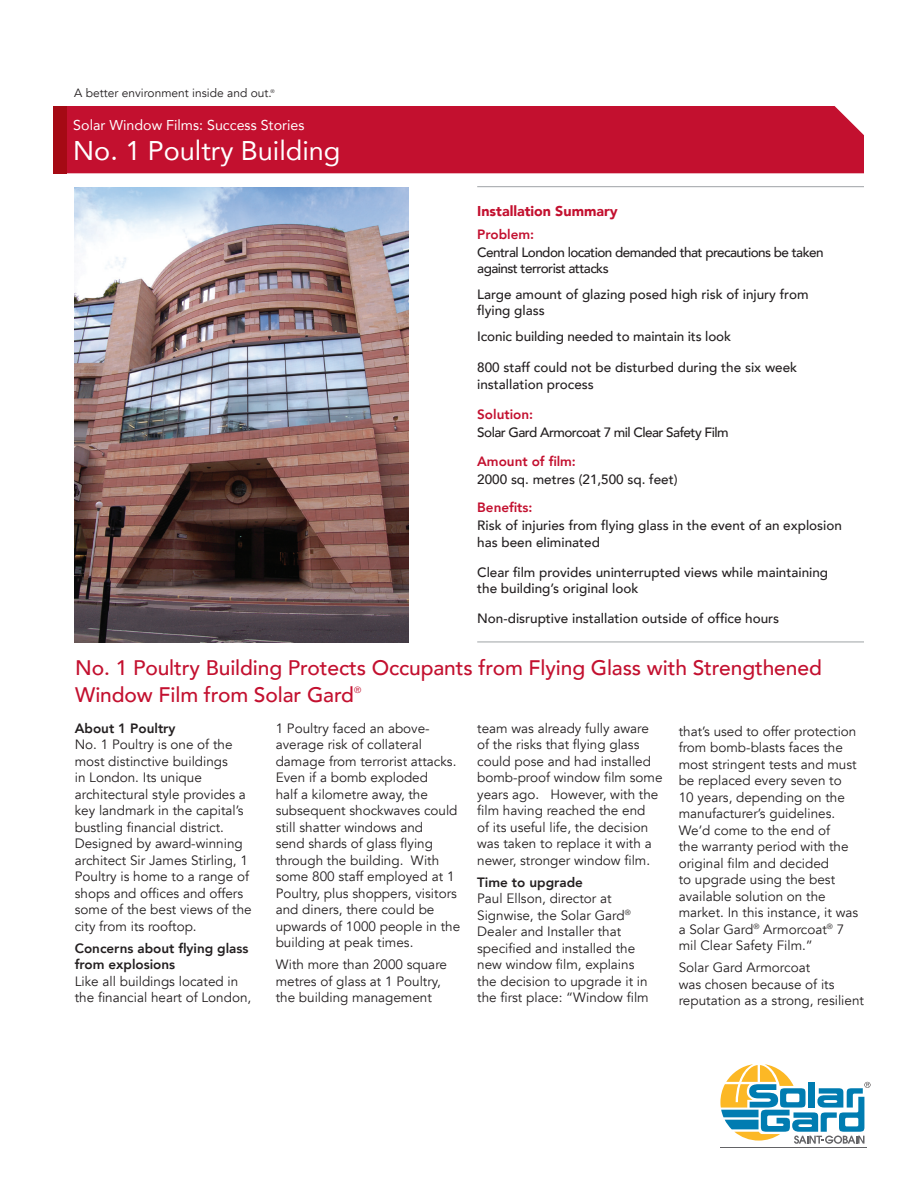
<style>
.page{position:relative;width:918px;height:1188px;background:#fff}
.page>*{position:absolute;margin:0;border:0;box-sizing:border-box;transform-origin:0 0}
.Title_Headline{font:27px "Avenir LT Com";color:#fff}
.quote{font:500 21px/27px "Avenir LT Com";letter-spacing:-.005em;color:#c3102f}
.Title_Headline-2{font:14.25px "Avenir LT Com";color:#fff}
.installation_head{font:900 14.25px "Avenir LT Com";color:#c3102f}
.text{font:13.5px/16.5px "Avenir LT Com";color:#231f20}
.installation{font:500 13.5px/16.5px "Avenir LT Com";color:#231f20}
.installation-2{font:500 13.5px/16.5px "Avenir LT Com";letter-spacing:-.04em;color:#231f20}
.installation_subhead{font:800 13.5px "Avenir LT Com";color:#c3102f}
.installation_last{font:500 13.5px "Avenir LT Com";letter-spacing:-.04em;color:#231f20}
.installation_last-2{font:500 13.5px "Avenir LT Com";color:#231f20}
.t1{font:12px "Avenir LT Com";color:#231f20}
.quote-2{font:9px "Avenir LT Com";color:#c3102f}
.t2{font:5.25px "Avenir LT Com";color:#231f20}
.s1{font-weight:800}
</style>
<div class="page">
<hr style="left:477px;top:642px;width:387px;height:1px;background:#9fa3a6">
<hr style="left:477px;top:186px;width:387px;height:1px;background:#9fa3a6">
<div style="left:67px;top:106px;width:797px;height:67px;background:#c3102f"></div>
<div style="left:53px;top:106px;width:14px;height:67px;background:#a50a14"></div>
<img style="left:74px;top:187px;width:335px;height:455px">
<svg style="left:720px;top:1064px;width:150px;height:80px"></svg>
<hr style="left:720px;top:1147px;width:146px;height:1px;background:#636366">
<p class="t1" style="left:74px;top:86px;width:199px">A better environment inside and out.</p>
<p class="t2" style="left:271px;top:88px;width:6px">®</p>
<p class="Title_Headline-2" style="left:73px;top:116px;width:233px">Solar Window Films: Success Stories</p>
<p class="Title_Headline" style="left:73px;top:134px;width:269px">No. 1 Poultry Building</p>
<p class="installation_head" style="left:477px;top:202px;width:142px">Installation Summary</p>
<p class="installation_subhead" style="left:477px;top:226px;width:58px">Problem:</p>
<p class="installation-2" style="left:477px;top:244px;width:348px">Central London location demanded that precautions be taken against terrorist attacks</p>
<p class="installation" style="left:477px;top:286px;width:333px">Large amount of glazing posed high risk of injury from flying glass</p>
<p class="installation" style="left:477px;top:328px;width:255px">Iconic building needed to maintain its look</p>
<p class="installation" style="left:477px;top:360px;width:322px">800 staff could not be disturbed during the six week installation process</p>
<p class="installation_subhead" style="left:477px;top:406px;width:57px">Solution:</p>
<p class="installation_last" style="left:477px;top:424px;width:253px">Solar Gard Armorcoat 7 mil Clear Safety Film</p>
<p class="installation_subhead" style="left:477px;top:453px;width:100px">Amount of film:</p>
<p class="installation_last-2" style="left:477px;top:471px;width:202px">2000 sq. metres (21,500 sq. feet)</p>
<p class="installation_subhead" style="left:477px;top:499px;width:57px">Benefits:</p>
<p class="installation" style="left:477px;top:517px;width:366px">Risk of injuries from flying glass in the event of an explosion has been eliminated</p>
<p class="installation" style="left:477px;top:564px;width:352px">Clear film provides uninterrupted views while maintaining the building’s original look</p>
<p class="installation" style="left:477px;top:610px;width:304px">Non-disruptive installation outside of office hours</p>
<p class="quote" style="left:75px;top:655px;width:748px">No. 1 Poultry Building Protects Occupants from Flying Glass with Strengthened<br>Window Film from Solar Gard</p>
<p class="quote-2" style="left:354px;top:685px;width:9px">®</p>
<p class="text" style="left:75px;top:720px;width:179px"><span class="s1">About 1 Poultry<br></span>No. 1 Poultry is one of the most distinctive buildings<br>in London. Its unique architectural style provides a key landmark in the capital’s bustling financial district.<br>Designed by award-winning architect Sir James Stirling, 1<br>Poultry is home to a range of shops and offices and offers some of the best views of the city from its rooftop.</p>
<p class="text" style="left:75px;top:940px;width:178px"><span class="s1">Concerns about flying glass from explosions<br></span>Like all buildings located in the financial heart of London,</p>
<p class="text" style="left:276px;top:720px;width:186px">1 Poultry faced an above&shy;average risk of collateral damage from terrorist attacks.<br>Even if a bomb exploded<br>half a kilometre away, the subsequent shockwaves could still shatter windows and<br>send shards of glass flying through the building. With some 800 staff employed at 1<br>Poultry, plus shoppers, visitors and diners, there could be upwards of 1000 people in the building at peak times.</p>
<p class="text" style="left:276px;top:957px;width:173px">With more than 2000 square metres of glass at 1 Poultry, the building management</p>
<p class="text" style="left:477px;top:720px;width:187px">team was already fully aware of the risks that flying glass could pose and had installed bomb-proof window film some years ago. However, with the film having reached the end<br>of its useful life, the decision was taken to replace it with a newer, stronger window film.</p>
<p class="text" style="left:477px;top:874px;width:173px"><span class="s1">Time to upgrade<br></span>Paul Ellson, director at<br>Signwise, the Solar Gard<sup>®<br></sup>Dealer and Installer that specified and installed the new window film, explains the decision to upgrade it in the first place: “Window film</p>
<p class="text" style="left:679px;top:723px;width:181px">that’s used to offer protection from bomb-blasts faces the most stringent tests and must be replaced every seven to<br>10 years, depending on the manufacturer’s guidelines.<br>We’d come to the end of<br>the warranty period with the original film and decided<br>to upgrade using the best available solution on the market. In this instance, it was a Solar Gard<sup>®</sup> Armorcoat<sup>®</sup> 7 mil Clear Safety Film.”</p>
<p class="text" style="left:679px;top:960px;width:187px">Solar Gard Armorcoat<br>was chosen because of its reputation as a strong, resilient</p>
</div>
